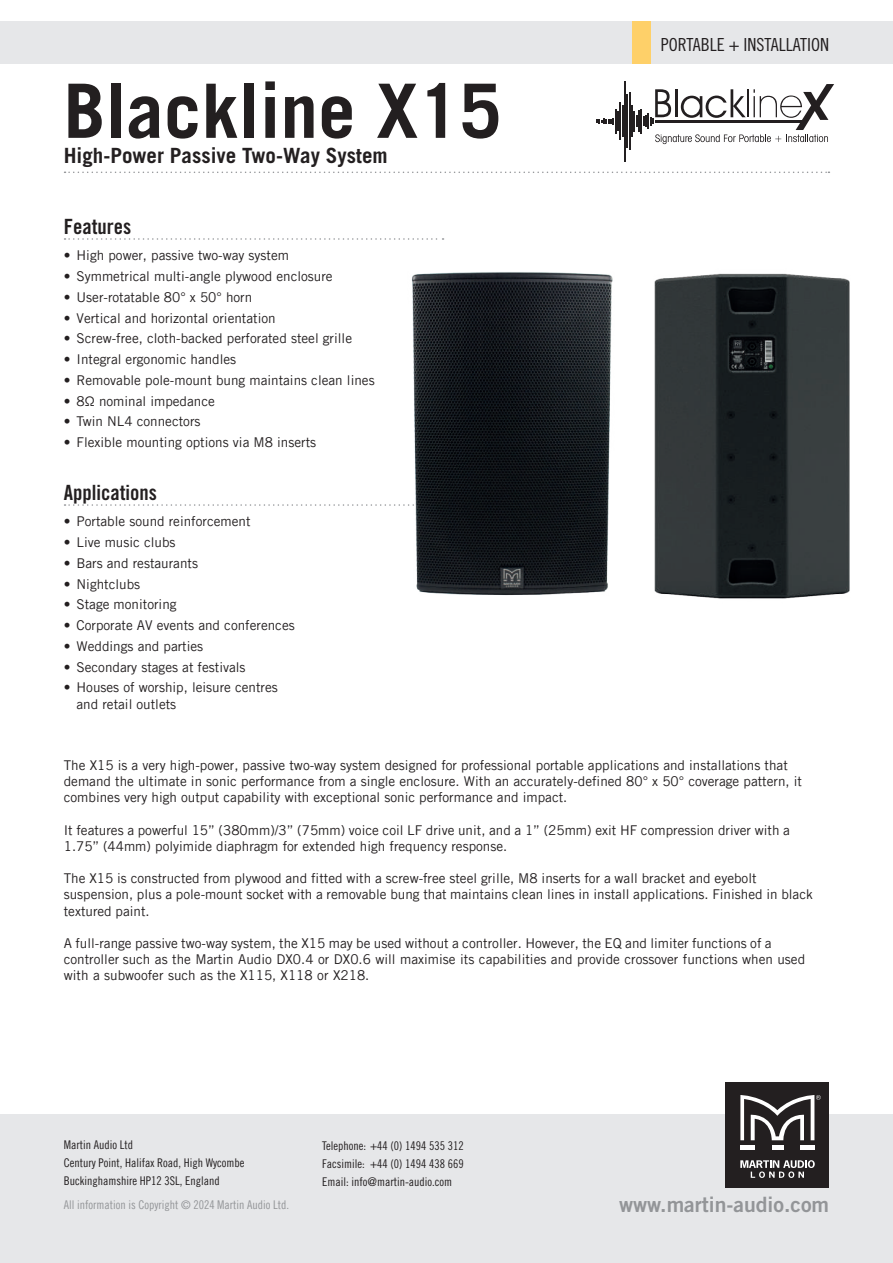
<style>
.page{position:relative;width:893px;height:1263px;background:#fff}
.page>*{position:absolute;margin:0;border:0;box-sizing:border-box;transform-origin:0 0}
.t1{font:700 75px "Trade Gothic";color:#231f20}
.t2{font:21.15px "Trade Gothic Bold Two";color:#939598}
.t3{font:700 21px "Trade Gothic";color:#231f20}
.t4{font:21px "Trade Gothic Bold Cond Twenty";color:#231f20}
.t5{font:18px "Trade Gothic Cond Eighteen";color:#231f20}
.t6{font:13.5px/16.2px "Trade Gothic LT Pro";color:#231f20}
.t7{font:12px/18px "Trade Gothic LT Pro Cn 18";color:#231f20}
.t8{font:12px/18px "Trade Gothic Cond Eighteen";color:#231f20;text-align:justify}
.t9{font:12px "Trade Gothic LT Pro Cn 18";color:#939598}
.s1{font-family:"Trade Gothic"}
</style>
<div class="page">
<div style="left:0;top:21px;width:893px;height:43px;background:#e6e7e9"></div>
<svg style="left:65px;top:172px;width:764px;height:1px"></svg>
<svg style="left:596px;top:109px;width:22px;height:25px"></svg>
<hr style="left:620px;top:102px;width:1px;height:38px;background:#231f20">
<hr style="left:622px;top:106px;width:1px;height:31px;background:#231f20">
<hr style="left:624px;top:81px;width:1px;height:81px;background:#231f20">
<hr style="left:627px;top:94px;width:1px;height:54px;background:#231f20">
<hr style="left:629px;top:92px;width:1px;height:58px;background:#231f20">
<hr style="left:631px;top:106px;width:1px;height:31px;background:#231f20">
<svg style="left:634px;top:84px;width:200px;height:60px"></svg>
<div style="left:632px;top:21px;width:19px;height:43px;background:#fed069"></div>
<div style="left:0;top:1114px;width:893px;height:149px;background:#e6e7e9"></div>
<div style="left:725px;top:1082px;width:104px;height:105px;background:#231f20"></div>
<div style="left:740px;top:1145px;width:15px;height:5px;background:#fff"></div>
<div style="left:800px;top:1145px;width:14px;height:5px;background:#fff"></div>
<div style="left:772px;top:1145px;width:11px;height:5px;background:#fff"></div>
<svg style="left:740px;top:1160px;width:75px;height:18px"></svg>
<svg style="left:740px;top:1095px;width:81px;height:45px"></svg>
<svg style="left:65px;top:238px;width:379px;height:2px"></svg>
<svg style="left:65px;top:504px;width:312px;height:2px"></svg>
<img style="left:380px;top:239px;width:233px;height:357px">
<img style="left:654px;top:273px;width:196px;height:326px">
<h1 class="t1" style="left:64px;top:65px;width:439px">Blackline X15</h1>
<h3 class="t3" style="left:64px;top:143px;width:325px">High-Power Passive Two-Way System</h3>
<h3 class="t4" style="left:64px;top:214px;width:69px">Features</h3>
<p class="t6" style="left:64px;top:247px;width:227px"><span class="s1">•</span> High power, passive two-way system</p>
<p class="t6" style="left:64px;top:268px;width:270px"><span class="s1">•</span> Symmetrical multi-angle plywood enclosure</p>
<p class="t6" style="left:64px;top:289px;width:190px"><span class="s1">•</span> User-rotatable 80° x 50° horn</p>
<p class="t6" style="left:64px;top:309px;width:213px"><span class="s1">•</span> Vertical and horizontal orientation</p>
<p class="t6" style="left:64px;top:330px;width:290px"><span class="s1">•</span> Screw-free, cloth-backed perforated steel grille</p>
<p class="t6" style="left:64px;top:351px;width:174px"><span class="s1">•</span> Integral ergonomic handles</p>
<p class="t6" style="left:64px;top:372px;width:312px"><span class="s1">•</span> Removable pole-mount bung maintains clean lines</p>
<p class="t6" style="left:64px;top:392px;width:153px"><span class="s1">•</span> 8Ω nominal impedance</p>
<p class="t6" style="left:64px;top:413px;width:138px"><span class="s1">•</span> Twin NL4 connectors</p>
<p class="t6" style="left:64px;top:434px;width:254px"><span class="s1">•</span> Flexible mounting options via M8 inserts</p>
<h3 class="t4" style="left:64px;top:480px;width:95px">Applications</h3>
<p class="t6" style="left:64px;top:513px;width:188px"><span class="s1">•</span> Portable sound reinforcement</p>
<p class="t6" style="left:64px;top:534px;width:113px"><span class="s1">•</span> Live music clubs</p>
<p class="t6" style="left:64px;top:555px;width:136px"><span class="s1">•</span> Bars and restaurants</p>
<p class="t6" style="left:64px;top:575px;width:78px"><span class="s1">•</span> Nightclubs</p>
<p class="t6" style="left:64px;top:596px;width:114px"><span class="s1">•</span> Stage monitoring</p>
<p class="t6" style="left:64px;top:617px;width:232px"><span class="s1">•</span> Corporate AV events and conferences</p>
<p class="t6" style="left:64px;top:638px;width:141px"><span class="s1">•</span> Weddings and parties</p>
<p class="t6" style="left:64px;top:658px;width:183px"><span class="s1">•</span> Secondary stages at festivals</p>
<p class="t6" style="left:77px;top:679px;width:203px;text-indent:-13px"><span class="s1">•</span> Houses of worship, leisure centres and retail outlets</p>
<h3 class="t5" style="left:661px;top:34px;width:170px">PORTABLE + INSTALLATION</h3>
<p class="t6" style="left:64px;top:757px;width:740px">The X15 is a very high-power, passive two-way system designed for professional portable applications and installations that demand the ultimate in sonic performance from a single enclosure. With an accurately-defined 80° x 50° coverage pattern, it combines very high output capability with exceptional sonic performance and impact.</p>
<p class="t6" style="left:64px;top:821px;width:728px">It features a powerful 15” (380mm)/3” (75mm) voice coil LF drive unit, and a 1” (25mm) exit HF compression driver with a<br>1.75” (44mm) polyimide diaphragm for extended high frequency response.</p>
<p class="t6" style="left:64px;top:870px;width:751px">The X15 is constructed from plywood and fitted with a screw-free steel grille, M8 inserts for a wall bracket and eyebolt suspension, plus a pole-mount socket with a removable bung that maintains clean lines in install applications. Finished in black textured paint.</p>
<p class="t6" style="left:64px;top:935px;width:743px">A full-range passive two-way system, the X15 may be used without a controller. However, the EQ and limiter functions of a controller such as the Martin Audio DX0.4 or DX0.6 will maximise its capabilities and provide crossover functions when used with a subwoofer such as the X115, X118 or X218.</p>
<p class="t7" style="left:64px;top:1135px;width:182px">Martin Audio Ltd<br>Century Point, Halifax Road, High Wycombe<br>Buckinghamshire HP12 3SL, England</p>
<p class="t9" style="left:64px;top:1197px;width:227px">All information is Copyright © 2024 Martin Audio Ltd.</p>
<p class="t8" style="left:322px;top:1136px;width:143px">Telephone: +44 (0) 1494 535 312<br>Facsimile: +44 (0) 1494 438 669<br>Email: info@martin-audio.com</p>
<h2 class="t2" style="left:619px;top:1191px;width:212px">www.martin-audio.com</h2>
</div>
